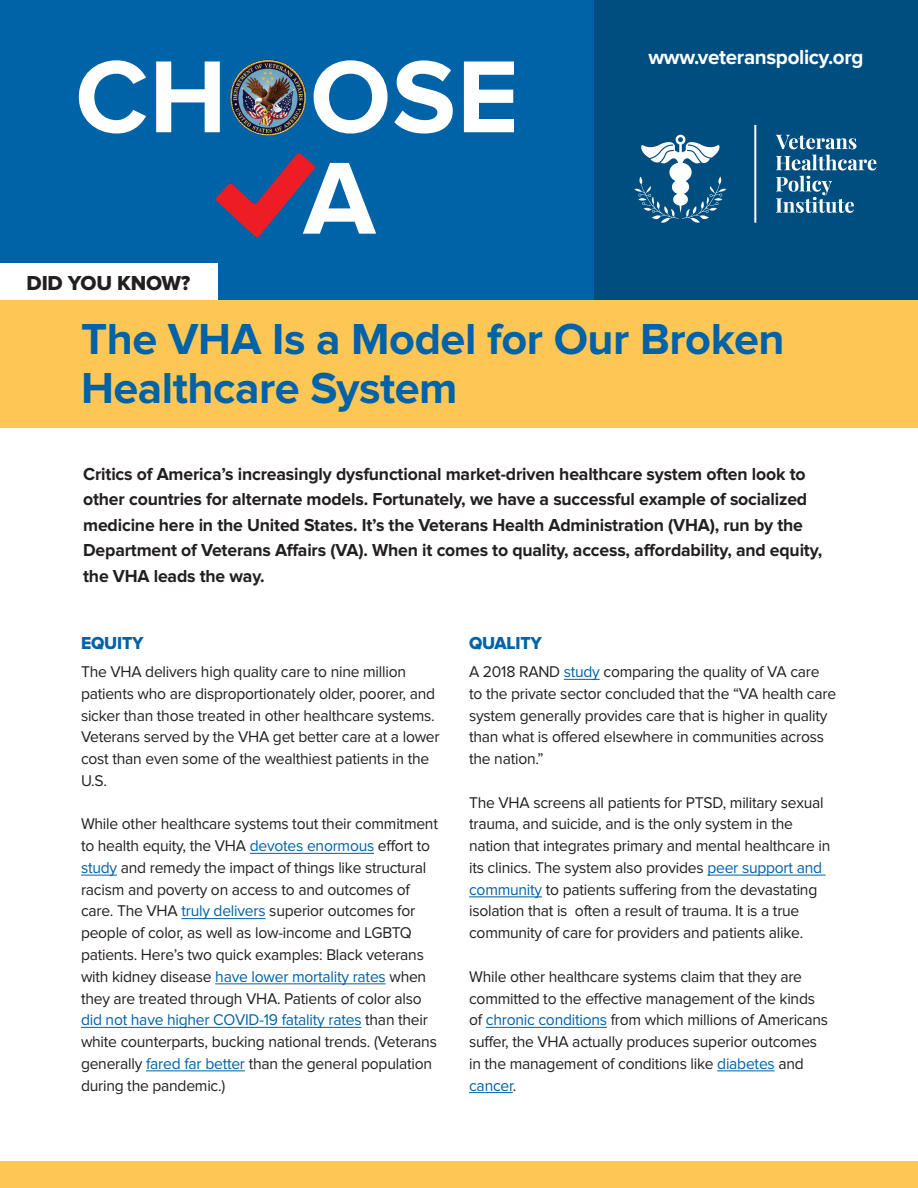
<style>
.page{position:relative;width:918px;height:1188px;background:#fff}
.page>*{position:absolute;margin:0;border:0;box-sizing:border-box;transform-origin:0 0}
.t1{font:700 106.05px/101.4px "Proxima Nova";letter-spacing:.01em;color:#fff}
.t2{font:700 45px/49.5px "Proxima Nova";letter-spacing:-.01em;color:#0062a7}
.t3{font:700 21px "Proxima Nova";letter-spacing:-.015em;color:#fff}
.t4{font:21px "Proxima Nova Extrabld";letter-spacing:-.01em;color:#231f20}
.t5{font:700 18px/25.5px "Proxima Nova";letter-spacing:-.01em;color:#231f20}
.t6{font:18px "Proxima Nova Extrabld";letter-spacing:-.01em;color:#0062a7}
.t7{font:16.2px/21.8px "Proxima Nova";letter-spacing:-.015em;color:#231f20}
.s1{color:#0062a7}
</style>
<div class="page">
<div style="left:0;top:0;width:918px;height:365px;background:#0062a7"></div>
<div style="left:594px;top:0;width:324px;height:325px;background:#004d7f"></div>
<hr style="left:250px;top:853px;width:124px;height:1px;background:#0062a7">
<hr style="left:81px;top:875px;width:36px;height:1px;background:#0062a7">
<hr style="left:181px;top:918px;width:84px;height:1px;background:#0062a7">
<hr style="left:215px;top:984px;width:171px;height:1px;background:#0062a7">
<hr style="left:81px;top:1027px;width:280px;height:1px;background:#0062a7">
<hr style="left:146px;top:1071px;width:99px;height:1px;background:#0062a7">
<hr style="left:564px;top:679px;width:36px;height:1px;background:#0062a7">
<hr style="left:707px;top:875px;width:119px;height:1px;background:#0062a7">
<hr style="left:469px;top:897px;width:73px;height:1px;background:#0062a7">
<hr style="left:486px;top:1027px;width:121px;height:1px;background:#0062a7">
<hr style="left:717px;top:1071px;width:58px;height:1px;background:#0062a7">
<hr style="left:469px;top:1092px;width:44px;height:1px;background:#0062a7">
<img style="left:634px;top:125px;width:243px;height:98px">
<div style="left:0;top:263px;width:217px;height:55px;background:#fff"></div>
<div style="left:0;top:301px;width:918px;height:127px;background:#fec755"></div>
<div style="left:0;top:1161px;width:918px;height:27px;background:#fec755"></div>
<img style="left:230px;top:60px;width:76px;height:75px;border-radius:38px">
<svg style="left:216px;top:153px;width:99px;height:85px"></svg>
<h1 class="t1" style="left:303px;top:49px;width:217px;text-indent:-228px">CHOOSE<br>A</h1>
<p class="t4" style="left:27px;top:271px;width:165px">DID YOU KNOW?</p>
<p class="t3" style="left:648px;top:45px;width:217px">www.veteranspolicy.org</p>
<h2 class="t2" style="left:81px;top:315px;width:705px">The VHA Is a Model for Our Broken<br>Healthcare System</h2>
<p class="t5" style="left:83px;top:462px;width:741px">Critics of America’s increasingly dysfunctional market-driven healthcare system often look to other countries for alternate models. Fortunately, we have a successful example of socialized medicine here in the United States. It’s the Veterans Health Administration (VHA), run by the Department of Veterans Affairs (VA). When it comes to quality, access, affordability, and equity, the VHA leads the way.</p>
<p class="t6" style="left:81px;top:632px;width:64px">EQUITY</p>
<p class="t7" style="left:81px;top:661px;width:360px">The VHA delivers high quality care to nine million patients who are disproportionately older, poorer, and sicker than those treated in other healthcare systems.<br>Veterans served by the VHA get better care at a lower cost than even some of the wealthiest patients in the U.S.</p>
<p class="t7" style="left:81px;top:814px;width:358px">While other healthcare systems tout their commitment to health equity, the VHA <span class="s1">devotes enormous</span> effort to <span class="s1">study</span> and remedy the impact of things like structural racism and poverty on access to and outcomes of care. The VHA <span class="s1">truly delivers</span> superior outcomes for people of color, as well as low-income and LGBTQ patients. Here’s two quick examples: Black veterans with kidney disease <span class="s1">have lower mortality rates</span> when they are treated through VHA. Patients of color also <span class="s1">did not have higher COVID-19 fatality rates</span> than their white counterparts, bucking national trends. (Veterans generally <span class="s1">fared far better</span> than the general population during the pandemic.)</p>
<p class="t6" style="left:469px;top:632px;width:74px">QUALITY</p>
<p class="t7" style="left:469px;top:661px;width:369px">A 2018 RAND <span class="s1">study</span> comparing the quality of VA care to the private sector concluded that the “VA health care system generally provides care that is higher in quality than what is offered elsewhere in communities across the nation.”</p>
<p class="t7" style="left:469px;top:792px;width:363px">The VHA screens all patients for PTSD, military sexual trauma, and suicide, and is the only system in the nation that integrates primary and mental healthcare in its clinics. The system also provides <span class="s1">peer support and community</span> to patients suffering from the devastating isolation that is often a result of trauma. It is a true community of care for providers and patients alike.</p>
<p class="t7" style="left:469px;top:966px;width:361px">While other healthcare systems claim that they are committed to the effective management of the kinds of <span class="s1">chronic conditions</span> from which millions of Americans suffer, the VHA actually produces superior outcomes in the management of conditions like <span class="s1">diabetes</span> and <span class="s1">cancer</span>.</p>
</div>
